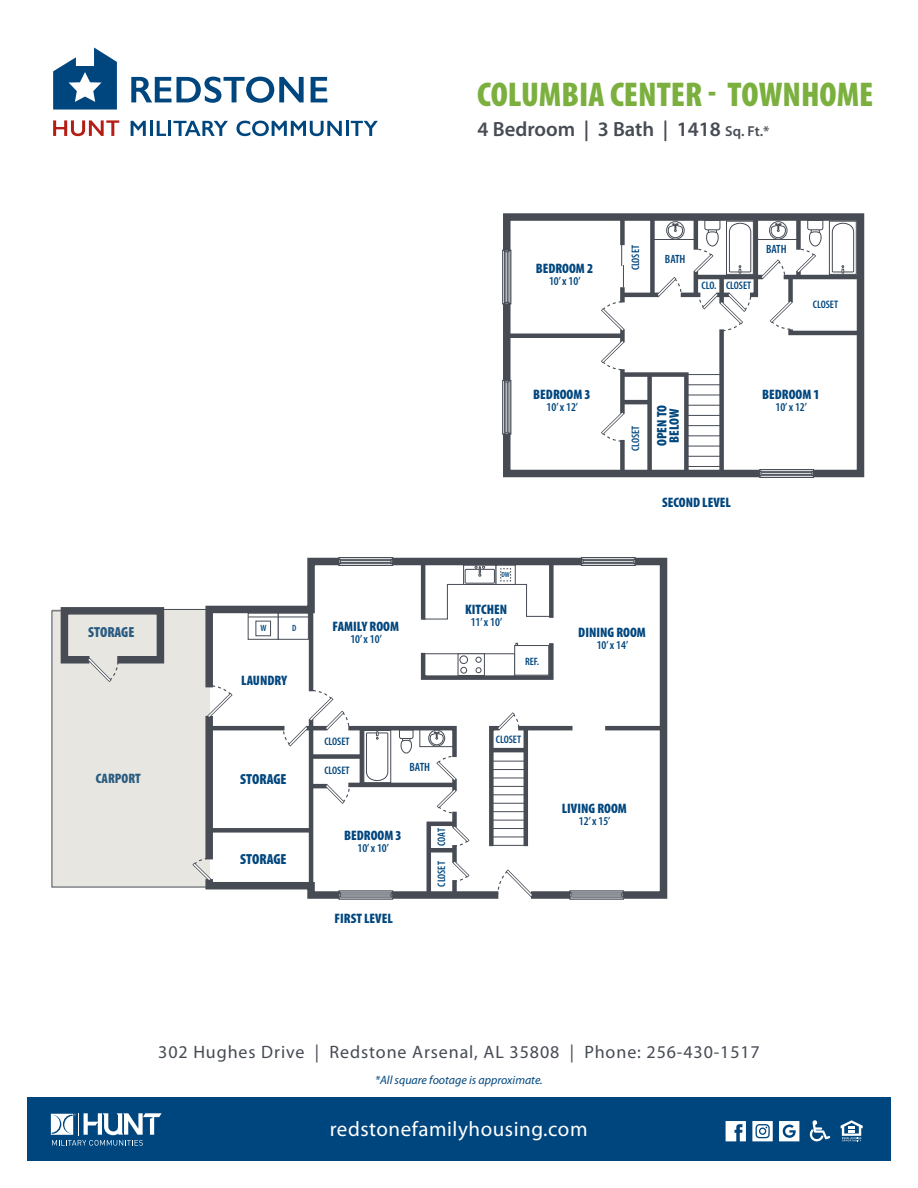
<style>
.page{position:relative;width:918px;height:1188px;background:#fff}
.page>*{position:absolute;margin:0;border:0;box-sizing:border-box;transform-origin:0 0}
.t1{font:900 condensed 34.5px "Myriad Pro";color:#7bb03f}
.t2{font:21px "Myriad Pro";letter-spacing:.025em;color:#fff}
.t3{font:600 20.55px "Myriad Pro";color:#464b54}
.t4{font:18px "Myriad Pro";letter-spacing:.05em;color:#464b54}
.t5{font:900 condensed 14.7px "Myriad Pro";color:#00467e}
.t6{font:900 condensed 13.8px/12.3px "Myriad Pro";color:#00467e}
.t7{font:600 condensed 12px "Myriad Pro";color:#00467e}
.t8{font:italic 12px "Myriad Pro";color:#00467e}
.t9{font:600 condensed 10.95px "Myriad Pro";color:#00467e}
.t10{font:600 condensed 10.65px "Myriad Pro";color:#00467e}
.t11{font:600 condensed 9.15px "Myriad Pro";color:#00467e}
.t12{font:600 condensed 7.35px "Myriad Pro";color:#00467e}
.s1{font-size:14.4px}
</style>
<div class="page">
<div style="left:27px;top:1098px;width:864px;height:63px;background:#00467e"></div>
<svg style="left:51px;top:1113px;width:111px;height:33px"></svg>
<svg style="left:841px;top:1120px;width:22px;height:21px"></svg>
<svg style="left:810px;top:1120px;width:20px;height:21px"></svg>
<svg style="left:726px;top:1121px;width:20px;height:20px"></svg>
<svg style="left:779px;top:1121px;width:20px;height:20px"></svg>
<svg style="left:752px;top:1121px;width:21px;height:20px"></svg>
<svg style="left:53px;top:120px;width:66px;height:16px"></svg>
<svg style="left:131px;top:121px;width:15px;height:15px"></svg>
<hr style="left:150px;top:121px;width:3px;height:15px;background:#00467e">
<svg style="left:157px;top:121px;width:9px;height:15px"></svg>
<hr style="left:168px;top:121px;width:3px;height:15px;background:#00467e">
<svg style="left:173px;top:121px;width:55px;height:15px"></svg>
<svg style="left:236px;top:121px;width:106px;height:15px"></svg>
<hr style="left:346px;top:121px;width:3px;height:15px;background:#00467e">
<svg style="left:351px;top:121px;width:27px;height:15px"></svg>
<svg style="left:53px;top:48px;width:64px;height:62px"></svg>
<svg style="left:131px;top:77px;width:196px;height:26px"></svg>
<div style="left:569px;top:891px;width:55px;height:8px;background:#909298"></div>
<hr style="left:569px;top:891px;width:55px;height:2px;background:#fff">
<div style="left:569px;top:897px;width:55px;height:2px;background:#fff;border:1px solid #464b54"></div>
<hr style="left:571px;top:894px;width:51px;height:2px;background:#fff">
<div style="left:581px;top:557px;width:54px;height:3px;background:#fff;border:1px solid #464b54"></div>
<div style="left:581px;top:563px;width:54px;height:3px;background:#fff;border:1px solid #464b54"></div>
<div style="left:582px;top:560px;width:52px;height:3px;background:#fff;border:1px solid #464b54"></div>
<svg style="left:616px;top:557px;width:52px;height:343px"></svg>
<div style="left:531px;top:891px;width:39px;height:8px;background:#464b54"></div>
<div style="left:393px;top:558px;width:188px;height:7px;background:#464b54"></div>
<hr style="left:605px;top:726px;width:59px;height:4px;background:#464b54">
<hr style="left:518px;top:726px;width:55px;height:4px;background:#464b54">
<hr style="left:160px;top:609px;width:49px;height:1px;background:#464b54">
<div style="left:51px;top:610px;width:139px;height:278px;background:#e8e6e1"></div>
<svg style="left:502px;top:213px;width:363px;height:265px"></svg>
<svg style="left:57px;top:607px;width:111px;height:77px;background:#c1c1bf"></svg>
<svg style="left:190px;top:557px;width:366px;height:343px"></svg>
<p class="t5" style="left:88px;top:623px;width:48px">STORAGE</p>
<p class="t6" style="left:96px;top:772px;width:47px">CARPORT</p>
<h1 class="t1" style="left:477px;top:73px;width:398px">COLUMBIA CENTER - TOWNHOME</h1>
<h3 class="t3" style="left:477px;top:116px;width:294px">4 Bedroom | 3 Bath | 1418 <span class="s1">Sq. Ft.*</span></h3>
<p class="t6" style="left:536px;top:262px;width:59px">BEDROOM 2</p>
<p class="t7" style="left:549px;top:274px;width:33px">10’ x 10’</p>
<p class="t9" style="left:629px;top:270px;width:27px;rotate:-90deg">CLOSET</p>
<p class="t7" style="left:665px;top:252px;width:22px">BATH</p>
<p class="t9" style="left:702px;top:279px;width:51px">CLO. CLOSET</p>
<p class="t7" style="left:766px;top:242px;width:22px">BATH</p>
<p class="t9" style="left:813px;top:297px;width:27px">CLOSET</p>
<p class="t11" style="left:261px;top:622px;width:8px">W</p>
<p class="t11" style="left:292px;top:622px;width:6px">D</p>
<p class="t6" style="left:241px;top:674px;width:47px">LAUNDRY</p>
<p class="t5" style="left:240px;top:770px;width:48px">STORAGE</p>
<p class="t5" style="left:240px;top:849px;width:48px">STORAGE</p>
<p class="t6" style="left:333px;top:619px;width:68px">FAMILY ROOM</p>
<p class="t7" style="left:350px;top:631px;width:33px">10’ x 10’</p>
<p class="t6" style="left:533px;top:388px;width:59px">BEDROOM 3</p>
<p class="t7" style="left:547px;top:400px;width:33px">10’ x 12’</p>
<p class="t9" style="left:629px;top:451px;width:27px;rotate:-90deg">CLOSET</p>
<p class="t6" style="left:655px;top:446px;width:43px;rotate:-90deg">OPEN TO<br>BELOW</p>
<p class="t6" style="left:662px;top:496px;width:70px">SECOND LEVEL</p>
<p class="t12" style="left:501px;top:570px;width:10px">DW</p>
<p class="t6" style="left:465px;top:603px;width:43px">KITCHEN</p>
<p class="t7" style="left:471px;top:615px;width:33px">11’ x 10’</p>
<p class="t10" style="left:525px;top:655px;width:16px">REF.</p>
<p class="t6" style="left:578px;top:626px;width:69px">DINING ROOM</p>
<p class="t7" style="left:597px;top:638px;width:33px">10’ x 14’</p>
<p class="t9" style="left:324px;top:735px;width:27px">CLOSET</p>
<p class="t9" style="left:496px;top:732px;width:27px">CLOSET</p>
<p class="t9" style="left:324px;top:764px;width:27px">CLOSET</p>
<p class="t7" style="left:410px;top:760px;width:22px">BATH</p>
<p class="t6" style="left:562px;top:802px;width:67px">LIVING ROOM</p>
<p class="t7" style="left:579px;top:814px;width:33px">12’ x 15’</p>
<p class="t6" style="left:344px;top:829px;width:59px">BEDROOM 3</p>
<p class="t7" style="left:358px;top:841px;width:33px">10’ x 10’</p>
<p class="t9" style="left:435px;top:846px;width:19px;rotate:-90deg">COAT</p>
<p class="t9" style="left:435px;top:887px;width:27px;rotate:-90deg">CLOSET</p>
<p class="t6" style="left:335px;top:912px;width:60px">FIRST LEVEL</p>
<p class="t6" style="left:762px;top:388px;width:59px">BEDROOM 1</p>
<p class="t7" style="left:775px;top:400px;width:33px">10’ x 12’</p>
<h3 class="t4" style="left:158px;top:1041px;width:603px">302 Hughes Drive | Redstone Arsenal, AL 35808 | Phone: 256-430-1517</h3>
<p class="t8" style="left:375px;top:1072px;width:169px">*All square footage is approximate.</p>
<h2 class="t2" style="left:330px;top:1116px;width:259px">redstonefamilyhousing.com</h2>
</div>
